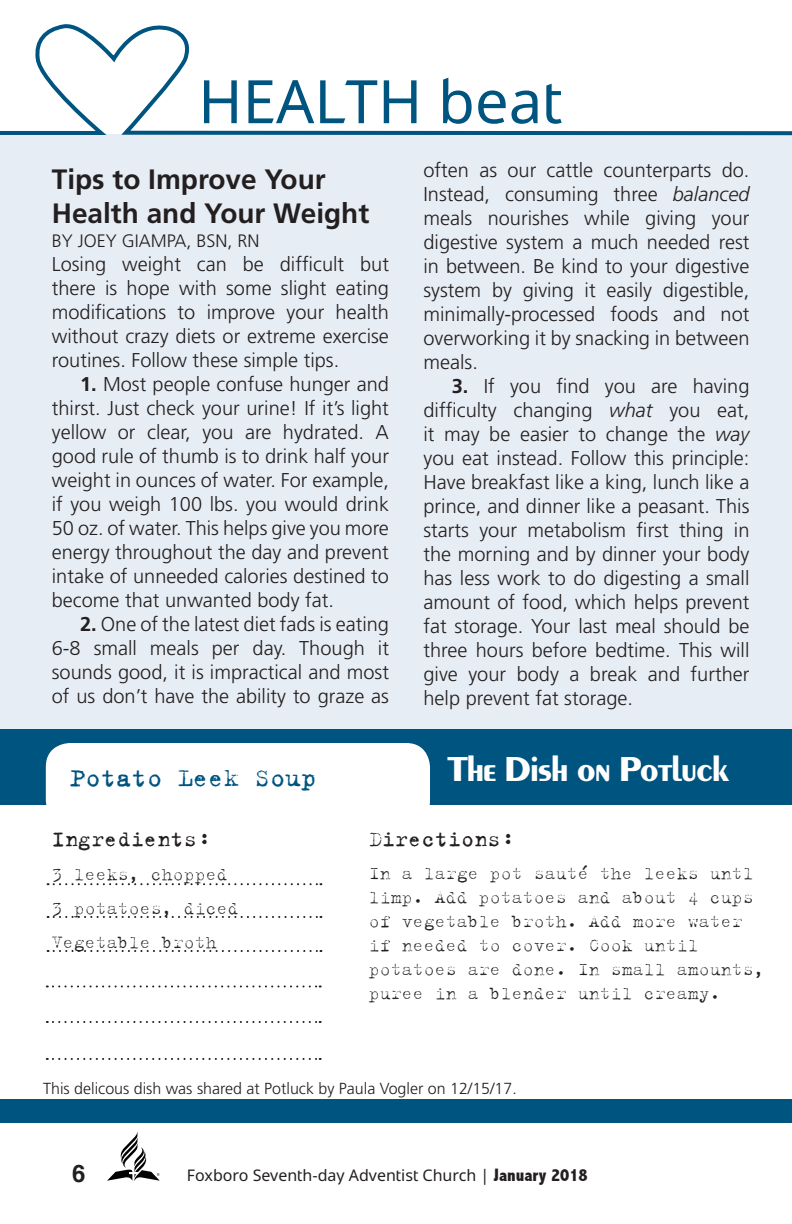
<style>
.page{position:relative;width:792px;height:1224px;background:#fff}
.page>*{position:absolute;margin:0;border:0;box-sizing:border-box;transform-origin:0 0}
.t1{font:60px "Advent Sans Beta";color:#005480}
.t2{font:36px "B Peignot";color:#fff}
.t3{font:700 28px/33.6px "Frutiger";color:#231f20}
.t4{font:28px "Trixie Text";color:#005480}
.t5{font:24px "Trixie Text";color:#231f20}
.t6{font:700 24px "Helvetica";color:#231f20}
.t7{font:300 20px/24px "Frutiger";color:#231f20;text-align:justify}
.t8{font:300 20px/24px "Trixie";color:#231f20}
.t9{font:300 18px "Frutiger";color:#231f20}
.t10{font:300 16px "Frutiger";color:#231f20}
.t11{font:16px "Advent Sans Beta";color:#231f20}
.s1{font-weight:700}
.s2{font-style:italic}
.s3{font-family:"Abadi";font-weight:800;font-stretch:condensed;font-size:18px}
</style>
<div class="page">
<svg style="left:107px;top:1133px;width:53px;height:48px"></svg>
<div style="left:0;top:134px;width:792px;height:595px;background:#e7edf4"></div>
<svg style="left:0;top:24px;width:792px;height:112px"></svg>
<div style="left:0;top:729px;width:792px;height:394px;background:#005480"></div>
<div style="left:0;top:805px;width:792px;height:294px;background:#fff"></div>
<div style="left:46px;top:743px;width:384px;height:81px;background:#fff;border-radius:24px"></div>
<svg style="left:48px;top:883px;width:273px;height:2px"></svg>
<svg style="left:48px;top:916px;width:273px;height:2px"></svg>
<svg style="left:48px;top:950px;width:273px;height:2px"></svg>
<svg style="left:47px;top:985px;width:274px;height:2px"></svg>
<svg style="left:47px;top:1021px;width:274px;height:2px"></svg>
<svg style="left:47px;top:1058px;width:274px;height:2px"></svg>
<h1 class="t1" style="left:198px;top:78px;width:366px">HEALTH beat</h1>
<h3 class="t3" style="left:52px;top:165px;width:319px">Tips to Improve Your<br>Health and Your Weight</h3>
<p class="t9" style="left:52px;top:233px;width:209px">BY JOEY GIAMPA, BSN, RN</p>
<p class="t7" style="left:52px;top:253px;width:339px">Losing weight can be difficult but there is hope with some slight eating modifications to improve your health without crazy diets or extreme exercise routines. Follow these simple tips.</p>
<p class="t7" style="left:52px;top:373px;width:339px;text-indent:28px"><span class="s1">1.</span> Most people confuse hunger and thirst. Just check your urine! If it’s light yellow or clear, you are hydrated. A good rule of thumb is to drink half your weight in ounces of water. For example, if you weigh 100 lbs. you would drink 50 oz. of water. This helps give you more energy throughout the day and prevent intake of unneeded calories destined to become that unwanted body fat.</p>
<p class="t7" style="left:52px;top:613px;width:339px;text-indent:28px"><span class="s1">2.</span> One of the latest diet fads is eating 6-8 small meals per day. Though it sounds good, it is impractical and most of us don’t have the ability to graze as</p>
<h3 class="t4" style="left:70px;top:760px;width:248px">Potato Leek Soup</h3>
<p class="t7" style="left:423px;top:159px;width:328px">often as our cattle counterparts do.<br>Instead, consuming three <span class="s2">balanced </span>meals nourishes while giving your digestive system a much needed rest in between. Be kind to your digestive system by giving it easily digestible, minimally-processed foods and not overworking it by snacking in between meals.</p>
<p class="t7" style="left:423px;top:375px;width:328px;text-indent:28px"><span class="s1">3.</span> If you find you are having difficulty changing <span class="s2">what</span> you eat, it may be easier to change the <span class="s2">way </span>you eat instead. Follow this principle:<br>Have breakfast like a king, lunch like a prince, and dinner like a peasant. This starts your metabolism first thing in the morning and by dinner your body has less work to do digesting a small amount of food, which helps prevent fat storage. Your last meal should be three hours before bedtime. This will give your body a break and further help prevent fat storage.</p>
<h2 class="t2" style="left:448px;top:748px;width:282px">The Dish on Potluck</h2>
<p class="t5" style="left:52px;top:823px;width:160px">Ingredients:</p>
<p class="t8" style="left:52px;top:859px;width:189px;line-height:34px">3 leeks, chopped<br>3 potatoes, diced<br>Vegetable broth</p>
<p class="t5" style="left:369px;top:823px;width:147px">Directions:</p>
<p class="t8" style="left:369px;top:863px;width:397px">In a large pot sauté the leeks untl limp. Add potatoes and about 4 cups of vegetable broth. Add more water if needed to cover. Cook until potatoes are done. In small amounts, puree in a blender until creamy.</p>
<p class="t10" style="left:43px;top:1082px;width:475px">This delicous dish was shared at Potluck by Paula Vogler on 12/15/17.</p>
<p class="t6" style="left:72px;top:1164px;width:15px">6</p>
<p class="t11" style="left:187px;top:1169px;width:402px">Foxboro Seventh-day Adventist Church | <span class="s3">January 2018</span></p>
</div>
